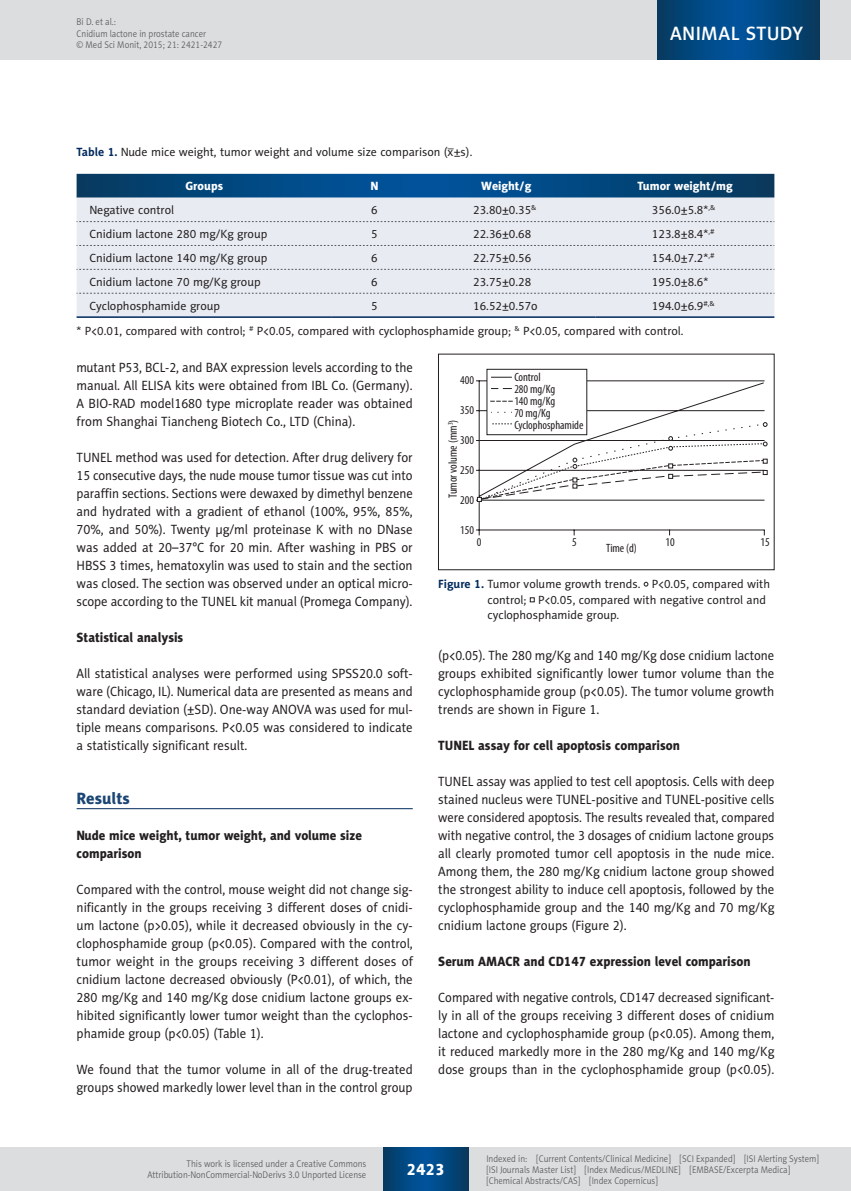
<style>
.page{position:relative;width:851px;height:1191px;background:#fff}
.page>*{position:absolute;margin:0;border:0;box-sizing:border-box;transform-origin:0 0}
.t1{font:19.5px "Naomi Sans EFN Medium";letter-spacing:.015em;color:#fff}
.MSM_Headline_1{font:16.5px "Naomi Sans EFN Heavy";color:#1a4574}
.t2{font:16.5px "Naomi Sans EFN Heavy";color:#fff}
.MSM_Body{font:13.5px/18px "Naomi Sans EFN";color:#231f20;text-align:justify;scale:.95 1}
.MSM_Body-2{font:13.5px/18px "Naomi Sans EFN";color:#231f20;text-align:justify;scale:.94 1}
.MSM_Body-3{font:13.5px/18px "Naomi Sans EFN";color:#231f20;text-align:justify;scale:.93 1}
.MSM_Headline_2{font:13.5px/18px "Naomi Sans EFN Heavy";color:#231f20;scale:.95 1}
.MSM_Tabela_zawartosc{font:12px "Naomi Sans EFN";color:#231f20}
.MSM_Rycina_tytul{font:12px/15.8px "Naomi Sans EFN";color:#231f20}
.MSM_Table_podpis_dol{font:12px "Naomi Sans EFN";color:#231f20}
.t3{font:condensed 12px/12px "Myriad Pro";color:#231f20}
.MSM_Tabela_tytul{font:12px "Naomi Sans EFN";color:#231f20}
.MSM_Tabela_Head{font:12px "Naomi Sans EFN Heavy";color:#fff}
.MSM_pagina_zywa{font:9.75px/11.2px "Naomi Sans EFN Light";color:#57585a;scale:.9 1}
.MSM_pagina_sygnatura{font:9.75px "Naomi Sans EFN Light";color:#57585a;scale:.9 1}
.s1{font-weight:700;color:#00295c}
</style>
<div class="page">
<hr style="left:77px;top:808px;width:335px;height:1px;background:#00295c">
<svg style="left:77px;top:174px;width:697px;height:24px;background:#074a81"></svg>
<div style="left:77px;top:198px;width:697px;height:118px;background:#e8ebf2"></div>
<svg style="left:77px;top:221px;width:697px;height:1px"></svg>
<svg style="left:77px;top:245px;width:697px;height:1px"></svg>
<svg style="left:77px;top:269px;width:697px;height:1px"></svg>
<svg style="left:77px;top:293px;width:697px;height:1px"></svg>
<hr style="left:77px;top:316px;width:255px;height:2px;background:#00295c">
<hr style="left:332px;top:316px;width:85px;height:2px;background:#00295c">
<hr style="left:417px;top:316px;width:178px;height:2px;background:#00295c">
<hr style="left:595px;top:316px;width:179px;height:2px;background:#00295c">
<svg style="left:476px;top:380px;width:289px;height:156px"></svg>
<div style="left:487px;top:369px;width:99px;height:66px;background:#fff"></div>
<div style="left:486px;top:369px;width:101px;height:66px;border:1px solid #231f20"></div>
<svg style="left:491px;top:377px;width:21px;height:1px"></svg>
<svg style="left:477px;top:422px;width:290px;height:80px"></svg>
<svg style="left:491px;top:388px;width:21px;height:1px"></svg>
<svg style="left:490px;top:401px;width:22px;height:1px"></svg>
<div style="left:438px;top:354px;width:336px;height:216px;border:1px solid #231f20"></div>
<svg style="left:643px;top:582px;width:5px;height:4px"></svg>
<svg style="left:530px;top:597px;width:4px;height:5px"></svg>
<div style="left:0;top:1148px;width:850px;height:43px;background:#dcdddf"></div>
<svg style="left:383px;top:1147px;width:85px;height:43px;background:#02477e"></svg>
<div style="left:0;top:0;width:850px;height:60px;background:#dcdddf"></div>
<svg style="left:657px;top:0;width:162px;height:60px;background:#02477e"></svg>
<p class="MSM_pagina_zywa" style="left:77px;top:16px;width:145px">Bi D. et al.:<br>Cnidium lactone in prostate cancer</p>
<p class="MSM_pagina_sygnatura" style="left:77px;top:39px;width:163px">© Med Sci Monit, 2015; 21: 2421-2427</p>
<p class="MSM_Tabela_tytul" style="left:77px;top:145px;width:397px"><span class="s1">Table 1.</span> Nude mice weight, tumor weight and volume size comparison (x±s).</p>
<p class="MSM_Tabela_tytul" style="left:447px;top:136px;width:7px">_</p>
<h1 class="t1" style="left:670px;top:22px;width:134px">ANIMAL STUDY</h1>
<p class="MSM_Tabela_Head" style="left:185px;top:179px;width:39px">Groups</p>
<p class="MSM_Tabela_Head" style="left:370px;top:179px;width:10px">N</p>
<p class="MSM_Tabela_Head" style="left:481px;top:179px;width:51px">Weight/g</p>
<p class="MSM_Tabela_Head" style="left:637px;top:179px;width:97px">Tumor weight/mg</p>
<p class="MSM_Tabela_zawartosc" style="left:89px;top:203px;width:86px">Negative control</p>
<p class="MSM_Tabela_zawartosc" style="left:371px;top:203px;width:8px">6</p>
<p class="MSM_Tabela_zawartosc" style="left:473px;top:203px;width:65px">23.80±0.35<sup>&amp;</sup></p>
<p class="MSM_Tabela_zawartosc" style="left:651px;top:203px;width:65px">356.0±5.8*<sup>,&amp;</sup></p>
<p class="MSM_Tabela_zawartosc" style="left:89px;top:227px;width:179px">Cnidium lactone 280 mg/Kg group</p>
<p class="MSM_Tabela_zawartosc" style="left:371px;top:227px;width:8px">5</p>
<p class="MSM_Tabela_zawartosc" style="left:473px;top:227px;width:60px">22.36±0.68</p>
<p class="MSM_Tabela_zawartosc" style="left:651px;top:227px;width:64px">123.8±8.4*<sup>,#</sup></p>
<p class="MSM_Tabela_zawartosc" style="left:89px;top:251px;width:179px">Cnidium lactone 140 mg/Kg group</p>
<p class="MSM_Tabela_zawartosc" style="left:371px;top:251px;width:8px">6</p>
<p class="MSM_Tabela_zawartosc" style="left:473px;top:251px;width:60px">22.75±0.56</p>
<p class="MSM_Tabela_zawartosc" style="left:651px;top:251px;width:64px">154.0±7.2*<sup>,#</sup></p>
<p class="MSM_Tabela_zawartosc" style="left:89px;top:275px;width:173px">Cnidium lactone 70 mg/Kg group</p>
<p class="MSM_Tabela_zawartosc" style="left:371px;top:275px;width:8px">6</p>
<p class="MSM_Tabela_zawartosc" style="left:473px;top:275px;width:60px">23.75±0.28</p>
<p class="MSM_Tabela_zawartosc" style="left:651px;top:275px;width:58px">195.0±8.6*</p>
<p class="MSM_Tabela_zawartosc" style="left:89px;top:298px;width:132px">Cyclophosphamide group</p>
<p class="MSM_Tabela_zawartosc" style="left:371px;top:298px;width:8px">5</p>
<p class="MSM_Tabela_zawartosc" style="left:473px;top:298px;width:66px">16.52±0.57o</p>
<p class="MSM_Tabela_zawartosc" style="left:651px;top:298px;width:64px">194.0±6.9<sup>#,&amp;</sup></p>
<p class="MSM_Table_podpis_dol" style="left:77px;top:324px;width:608px">* P&lt;0.01, compared with control; <sup>#</sup> P&lt;0.05, compared with cyclophosphamide group; <sup>&amp;</sup> P&lt;0.05, compared with control.</p>
<p class="t3" style="left:460px;top:374px;width:15px">400</p>
<p class="t3" style="left:460px;top:404px;width:15px">350</p>
<p class="t3" style="left:460px;top:434px;width:15px">300</p>
<p class="t3" style="left:460px;top:464px;width:15px">250</p>
<p class="t3" style="left:460px;top:494px;width:15px">200</p>
<p class="t3" style="left:460px;top:524px;width:15px">150</p>
<p class="t3" style="left:476px;top:536px;width:6px">0</p>
<p class="t3" style="left:572px;top:536px;width:6px">5</p>
<p class="t3" style="left:606px;top:542px;width:32px">Time (d)</p>
<p class="MSM_Body-2" style="left:77px;top:358px;width:359px">mutant P53, BCL-2, and BAX expression levels according to the manual. All ELISA kits were obtained from IBL Co. (Germany).<br>A BIO-RAD model1680 type microplate reader was obtained from Shanghai Tiancheng Biotech Co., LTD (China).</p>
<p class="MSM_Body" style="left:77px;top:448px;width:355px">TUNEL method was used for detection. After drug delivery for 15 consecutive days, the nude mouse tumor tissue was cut into paraffin sections. Sections were dewaxed by dimethyl benzene and hydrated with a gradient of ethanol (100%, 95%, 85%, 70%, and 50%). Twenty μg/ml proteinase K with no DNase was added at 20–37°C for 20 min. After washing in PBS or HBSS 3 times, hematoxylin was used to stain and the section was closed. The section was observed under an optical micro&shy;scope according to the TUNEL kit manual (Promega Company).</p>
<p class="MSM_Headline_2" style="left:77px;top:628px;width:114px">Statistical analysis</p>
<p class="MSM_Body" style="left:77px;top:664px;width:355px">All statistical analyses were performed using SPSS20.0 soft&shy;ware (Chicago, IL). Numerical data are presented as means and standard deviation (±SD). One-way ANOVA was used for mul&shy;tiple means comparisons. P&lt;0.05 was considered to indicate a statistically significant result.</p>
<p class="MSM_Headline_1" style="left:77px;top:788px;width:55px">Results</p>
<p class="MSM_Headline_2" style="left:77px;top:826px;width:302px">Nude mice weight, tumor weight, and volume size comparison</p>
<p class="MSM_Body" style="left:77px;top:880px;width:355px">Compared with the control, mouse weight did not change sig&shy;nificantly in the groups receiving 3 different doses of cnidi&shy;um lactone (p&gt;0.05), while it decreased obviously in the cy&shy;clophosphamide group (p&lt;0.05). Compared with the control, tumor weight in the groups receiving 3 different doses of cnidium lactone decreased obviously (P&lt;0.01), of which, the 280 mg/Kg and 140 mg/Kg dose cnidium lactone groups ex&shy;hibited significantly lower tumor weight than the cyclophos&shy;phamide group (p&lt;0.05) (Table 1).</p>
<p class="MSM_Body" style="left:77px;top:1060px;width:355px">We found that the tumor volume in all of the drug-treated groups showed markedly lower level than in the control group</p>
<p class="t3" style="left:514px;top:371px;width:71px">Control<br>280 mg/Kg<br>140 mg/Kg<br>70 mg/Kg<br>Cyclophosphamide</p>
<p class="t3" style="left:447px;top:498px;width:80px;rotate:-90deg">Tumor volume (mm<sup>3</sup>)</p>
<p class="t3" style="left:665px;top:536px;width:11px">10</p>
<p class="t3" style="left:760px;top:536px;width:11px">15</p>
<p class="MSM_Rycina_tytul" style="left:487px;top:576px;width:284px;text-indent:-49px"><span class="s1">Figure 1.</span> Tumor volume growth trends. P&lt;0.05, compared with control; P&lt;0.05, compared with negative control and cyclophosphamide group.</p>
<p class="MSM_Body-2" style="left:438px;top:646px;width:359px">(p&lt;0.05). The 280 mg/Kg and 140 mg/Kg dose cnidium lactone groups exhibited significantly lower tumor volume than the cyclophosphamide group (p&lt;0.05). The tumor volume growth trends are shown in Figure 1.</p>
<p class="MSM_Headline_2" style="left:438px;top:736px;width:256px">TUNEL assay for cell apoptosis comparison</p>
<p class="MSM_Body-2" style="left:438px;top:772px;width:359px">TUNEL assay was applied to test cell apoptosis. Cells with deep stained nucleus were TUNEL-positive and TUNEL-positive cells were considered apoptosis. The results revealed that, compared with negative control, the 3 dosages of cnidium lactone groups all clearly promoted tumor cell apoptosis in the nude mice.<br>Among them, the 280 mg/Kg cnidium lactone group showed the strongest ability to induce cell apoptosis, followed by the cyclophosphamide group and the 140 mg/Kg and 70 mg/Kg cnidium lactone groups (Figure 2).</p>
<p class="MSM_Headline_2" style="left:438px;top:952px;width:330px">Serum AMACR and CD147 expression level comparison</p>
<p class="MSM_Body-3" style="left:438px;top:988px;width:363px">Compared with negative controls, CD147 decreased significant&shy;ly in all of the groups receiving 3 different doses of cnidium lactone and cyclophosphamide group (p&lt;0.05). Among them, it reduced markedly more in the 280 mg/Kg and 140 mg/Kg dose groups than in the cyclophosphamide group (p&lt;0.05).</p>
<p class="MSM_pagina_zywa" style="left:147px;top:1158px;width:245px;text-align:right">This work is licensed under a Creative Commons<br>Attribution-NonCommercial-NoDerivs 3.0 Unported License</p>
<p class="t2" style="left:406px;top:1159px;width:40px">2423</p>
<p class="MSM_pagina_zywa" style="left:486px;top:1152px;width:371px">Indexed in: [Current Contents/Clinical Medicine] [SCI Expanded] [ISI Alerting System] [ISI Journals Master List] [Index Medicus/MEDLINE] [EMBASE/Excerpta Medica] [Chemical Abstracts/CAS] [Index Copernicus]</p>
</div>
